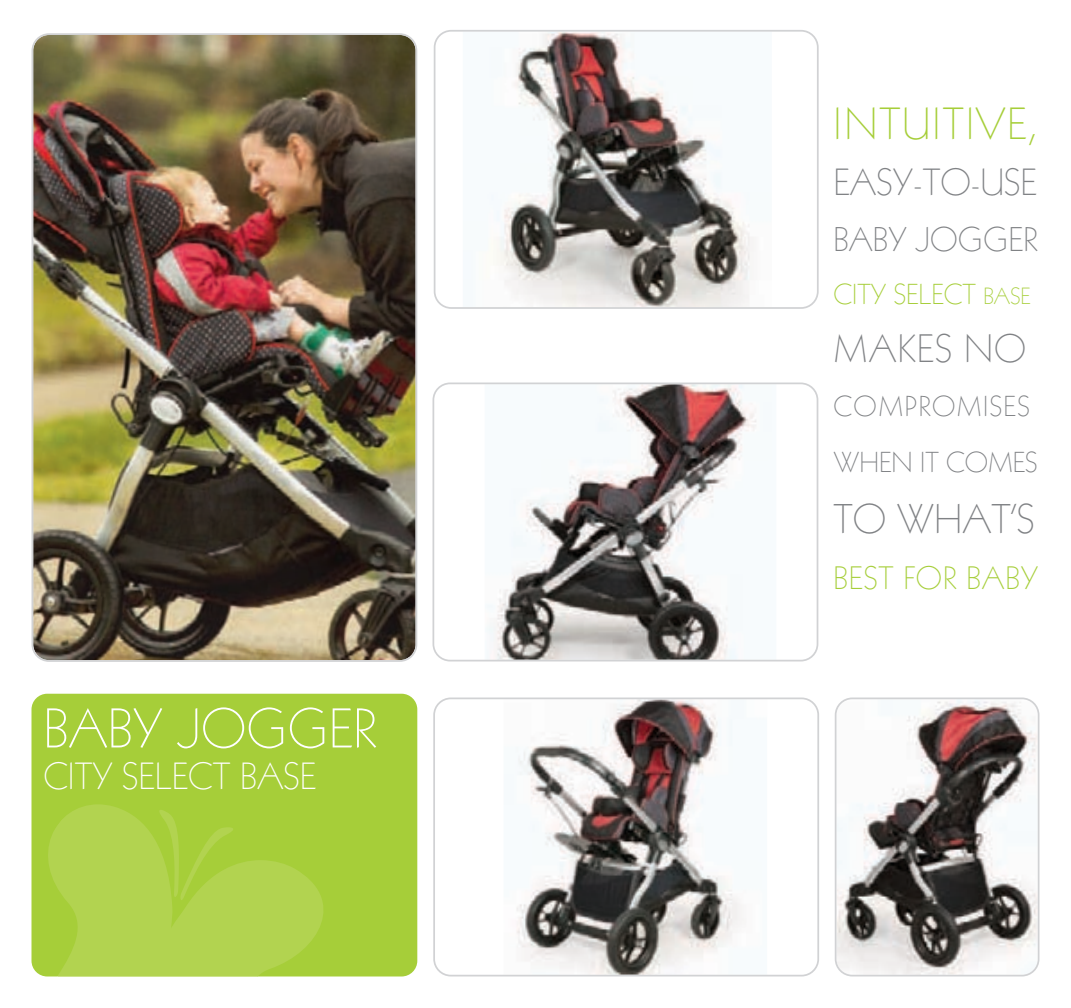
<style>
.page{position:relative;width:1071px;height:1008px;background:#fff}
.page>*{position:absolute;margin:0;border:0;box-sizing:border-box;transform-origin:0 0}
.t1{font:300 54.25px "Kabel LT Std";color:#fff}
.t2{font:300 43.75px "Kabel LT Std";letter-spacing:.045em;color:#a6ce39}
.t3{font:300 40.25px "Kabel LT Std";color:#808285}
.t4{font:300 38.5px "Kabel LT Std";letter-spacing:.025em;color:#808285}
.t5{font:300 36.75px "Kabel LT Std";color:#fff}
.t6{font:300 36.75px "Kabel LT Std";color:#808285}
.t7{font:300 33.25px "Kabel LT Std";color:#808285}
.t8{font:300 31.5px "Kabel LT Std";letter-spacing:.025em;color:#a6ce39}
.t9{font:300 28px/56px "Kabel LT Std";letter-spacing:.05em;color:#808285}
.t10{font:300 28px "Kabel LT Std";color:#a6ce39}
.s1{font-size:22.75px}
</style>
<div class="page">
<img style="left:32px;top:33px;width:385px;height:629px">
<div style="left:32px;top:694px;width:385px;height:283px;background:#a6ce39;border-radius:16px"></div>
<svg style="left:835px;top:698px;width:205px;height:279px"></svg>
<svg style="left:434px;top:30px;width:385px;height:279px"></svg>
<svg style="left:433px;top:698px;width:386px;height:278px"></svg>
<svg style="left:433px;top:383px;width:385px;height:279px"></svg>
<svg style="left:44px;top:976px;width:214px;height:1px"></svg>
<svg style="left:31px;top:804px;width:292px;height:172px;fill:#b2d350"></svg>
<svg style="left:158px;top:810px;width:80px;height:90px"></svg>
<h1 class="t1" style="left:43px;top:708px;width:335px">BABY JOGGER</h1>
<h3 class="t5" style="left:43px;top:763px;width:274px">CITY SELECT BASE</h3>
<h2 class="t2" style="left:834px;top:108px;width:203px">INTUITIVE,</h2>
<h3 class="t6" style="left:834px;top:169px;width:205px">EASY-TO-USE</h3>
<p class="t7" style="left:834px;top:228px;width:206px">BABY JOGGER</p>
<p class="t10" style="left:834px;top:284px;width:198px">CITY SELECT <span class="s1">BASE</span></p>
<h3 class="t4" style="left:834px;top:334px;width:194px">MAKES NO</h3>
<p class="t9" style="left:834px;top:380px;width:206px">COMPROMISES<br>WHEN IT COMES</p>
<h3 class="t3" style="left:834px;top:504px;width:203px">TO WHAT’S</h3>
<p class="t8" style="left:834px;top:567px;width:206px">BEST FOR BABY</p>
</div>
